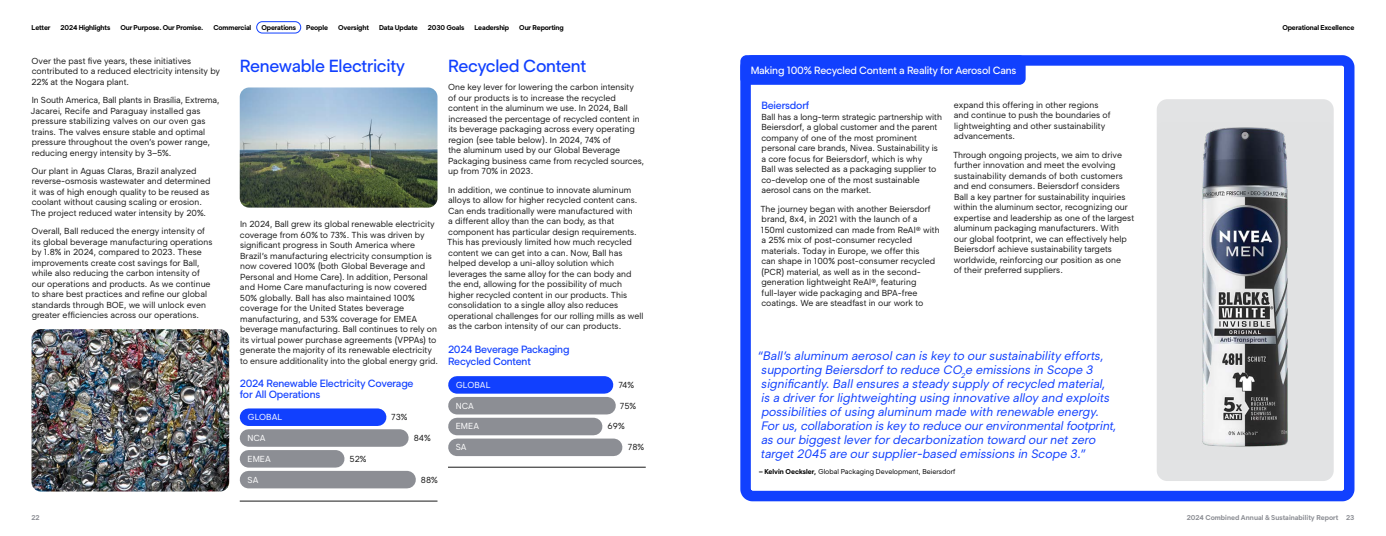
<style>
.page{position:relative;width:1386px;height:536px;background:#fff}
.page>*{position:absolute;margin:0;border:0;box-sizing:border-box;transform-origin:0 0}
.Head_1_20_22_SA__125{font:500 17.5px "Segment";letter-spacing:-.02em;color:#1140fe}
.Body_10_12{font:italic 12.25px/14px "Segment";color:#1140fe}
.Subhead_12_13{font:500 10.5px/11.4px "Segment";letter-spacing:-.02em;color:#1140fe}
.Subhead_12_13_SB_SA{font:500 10.5px "Segment";letter-spacing:-.02em;color:#fff}
.Body_10_12-2{font:8.75px/10.5px "Segment";color:#1a1a1a}
.Head_1_20_22_SA__125-2{font:8.75px/10.5px "Segment";color:#1a1a1a}
.Container_10_12_1_5_Baseline_shift{font:8.75px "Segment";color:#fff}
.Container_10_12_1_5_Baseline_shift-2{font:8.75px "Segment";color:#1a1a1a}
.Nav_8{font:700 7px "Segment";letter-spacing:-.02em;color:#000}
.Name_Title_8_10{font:7px "Segment";color:#000}
.t1{font:700 7px "Segment";color:#8c8e94}
.s1{font-weight:700}
</style>
<div class="page">
<img style="left:32px;top:329px;width:197px;height:162px">
<div style="left:740px;top:55px;width:614px;height:446px;border:10px solid #1140fe;border-radius:7px"></div>
<div style="left:1157px;top:99px;width:177px;height:382px;background:#e2e3e4;border-radius:10px"></div>
<img style="left:1202px;top:127px;width:86px;height:320px">
<div style="left:740px;top:55px;width:286px;height:30px;background:#1140fe;border-radius:6px"></div>
<div style="left:248px;top:408px;width:130px;height:18px;background:#1140fe"></div>
<div style="left:248px;top:429px;width:152px;height:17px;background:#8c8e94"></div>
<div style="left:248px;top:450px;width:88px;height:17px;background:#8c8e94"></div>
<div style="left:248px;top:470px;width:159px;height:18px;background:#8c8e94"></div>
<hr style="left:240px;top:500px;width:198px;height:1px;background:#1a1a1a">
<hr style="left:448px;top:467px;width:198px;height:1px;background:#1a1a1a">
<div style="left:457px;top:376px;width:148px;height:17px;background:#1140fe"></div>
<div style="left:457px;top:397px;width:150px;height:17px;background:#8c8e94"></div>
<div style="left:457px;top:417px;width:137px;height:18px;background:#8c8e94"></div>
<div style="left:457px;top:438px;width:157px;height:18px;background:#8c8e94"></div>
<img style="left:240px;top:87px;width:198px;height:120px">
<div style="left:256px;top:21px;width:45px;height:12px;border:1px solid #1140fe;border-radius:6px"></div>
<p class="Nav_8" style="left:32px;top:23px;width:21px">Letter</p>
<p class="Nav_8" style="left:61px;top:23px;width:51px">2024 Highlights</p>
<p class="Nav_8" style="left:120px;top:23px;width:84px">Our Purpose. Our Promise.</p>
<p class="Nav_8" style="left:213px;top:23px;width:39px">Commercial</p>
<p class="Nav_8" style="left:261px;top:23px;width:36px">Operations</p>
<p class="Nav_8" style="left:306px;top:23px;width:23px">People</p>
<p class="Nav_8" style="left:338px;top:23px;width:32px">Oversight</p>
<p class="Nav_8" style="left:379px;top:23px;width:40px">Data Update</p>
<p class="Nav_8" style="left:428px;top:23px;width:38px">2030 Goals</p>
<p class="Nav_8" style="left:474px;top:23px;width:36px">Leadership</p>
<p class="Nav_8" style="left:519px;top:23px;width:46px">Our Reporting</p>
<p class="Nav_8" style="left:1282px;top:23px;width:74px">Operational Excellence</p>
<p class="Body_10_12-2" style="left:31px;top:55px;width:190px">Over the past five years, these initiatives contributed to a reduced electricity intensity by<br>22% at the Nogara plant.</p>
<p class="Body_10_12-2" style="left:31px;top:94px;width:190px">In South America, Ball plants in Brasília, Extrema, Jacarei, Recife and Paraguay installed gas pressure stabilizing valves on our oven gas trains. The valves ensure stable and optimal pressure throughout the oven’s power range, reducing energy intensity by 3–5%.</p>
<p class="Body_10_12-2" style="left:31px;top:165px;width:181px">Our plant in Aguas Claras, Brazil analyzed reverse-osmosis wastewater and determined it was of high enough quality to be reused as coolant without causing scaling or erosion.<br>The project reduced water intensity by 20%.</p>
<p class="Body_10_12-2" style="left:32px;top:226px;width:183px">Overall, Ball reduced the energy intensity of its global beverage manufacturing operations by 1.8% in 2024, compared to 2023. These improvements create cost savings for Ball, while also reducing the carbon intensity of our operations and products. As we continue to share best practices and refine our global standards through BOE, we will unlock even greater efficiencies across our operations.</p>
<p class="Head_1_20_22_SA__125" style="left:240px;top:55px;width:167px">Renewable Electricity</p>
<p class="Body_10_12-2" style="left:240px;top:218px;width:200px">In 2024, Ball grew its global renewable electricity coverage from 60% to 73%. This was driven by significant progress in South America where Brazil’s manufacturing electricity consumption is now covered 100% (both Global Beverage and Personal and Home Care). In addition, Personal and Home Care manufacturing is now covered 50% globally. Ball has also maintained 100% coverage for the United States beverage manufacturing, and 53% coverage for EMEA beverage manufacturing. Ball continues to rely on its virtual power purchase agreements (VPPAs) to generate the majority of its renewable electricity to ensure additionality into the global energy grid.</p>
<p class="Subhead_12_13" style="left:240px;top:377px;width:175px">2024 Renewable Electricity Coverage for All Operations</p>
<p class="Container_10_12_1_5_Baseline_shift" style="left:248px;top:411px;width:36px">GLOBAL</p>
<p class="Container_10_12_1_5_Baseline_shift-2" style="left:391px;top:411px;width:18px">73%</p>
<p class="Container_10_12_1_5_Baseline_shift" style="left:248px;top:432px;width:20px">NCA</p>
<p class="Container_10_12_1_5_Baseline_shift-2" style="left:414px;top:432px;width:19px">84%</p>
<p class="Container_10_12_1_5_Baseline_shift" style="left:248px;top:453px;width:25px">EMEA</p>
<p class="Container_10_12_1_5_Baseline_shift" style="left:248px;top:474px;width:12px">SA</p>
<p class="Container_10_12_1_5_Baseline_shift-2" style="left:350px;top:453px;width:18px">52%</p>
<p class="Container_10_12_1_5_Baseline_shift-2" style="left:421px;top:474px;width:18px">88%</p>
<p class="Head_1_20_22_SA__125" style="left:448px;top:55px;width:140px">Recycled Content</p>
<p class="Body_10_12-2" style="left:448px;top:82px;width:198px">One key lever for lowering the carbon intensity<br>of our products is to increase the recycled content in the aluminum we use. In 2024, Ball increased the percentage of recycled content in its beverage packaging across every operating region (see table below). In 2024, 74% of<br>the aluminum used by our Global Beverage Packaging business came from recycled sources, up from 70% in 2023.</p>
<p class="Head_1_20_22_SA__125-2" style="left:447px;top:184px;width:198px">In addition, we continue to innovate aluminum alloys to allow for higher recycled content cans.<br>Can ends traditionally were manufactured with<br>a different alloy than the can body, as that component has particular design requirements.<br>This has previously limited how much recycled content we can get into a can. Now, Ball has helped develop a uni-alloy solution which leverages the same alloy for the can body and the end, allowing for the possibility of much higher recycled content in our products. This consolidation to a single alloy also reduces operational challenges for our rolling mills as well as the carbon intensity of our can products.</p>
<p class="Subhead_12_13" style="left:448px;top:343px;width:123px">2024 Beverage Packaging<br>Recycled Content</p>
<p class="Container_10_12_1_5_Baseline_shift" style="left:456px;top:379px;width:36px">GLOBAL</p>
<p class="Container_10_12_1_5_Baseline_shift-2" style="left:618px;top:379px;width:17px">74%</p>
<p class="Container_10_12_1_5_Baseline_shift" style="left:456px;top:400px;width:20px">NCA</p>
<p class="Container_10_12_1_5_Baseline_shift-2" style="left:620px;top:400px;width:18px">75%</p>
<p class="Container_10_12_1_5_Baseline_shift" style="left:456px;top:421px;width:25px">EMEA</p>
<p class="Container_10_12_1_5_Baseline_shift" style="left:456px;top:441px;width:12px">SA</p>
<p class="Container_10_12_1_5_Baseline_shift-2" style="left:608px;top:421px;width:19px">69%</p>
<p class="Container_10_12_1_5_Baseline_shift-2" style="left:628px;top:441px;width:18px">78%</p>
<p class="Subhead_12_13_SB_SA" style="left:751px;top:64px;width:267px">Making 100% Recycled Content a Reality for Aerosol Cans</p>
<p class="Subhead_12_13" style="left:761px;top:100px;width:50px">Beiersdorf</p>
<p class="Body_10_12-2" style="left:761px;top:111px;width:182px">Ball has a long-term strategic partnership with Beiersdorf, a global customer and the parent company of one of the most prominent personal care brands, Nivea. Sustainability is a core focus for Beiersdorf, which is why<br>Ball was selected as a packaging supplier to co-develop one of the most sustainable aerosol cans on the market.</p>
<p class="Body_10_12-2" style="left:760px;top:203px;width:181px">The journey began with another Beiersdorf brand, 8x4, in 2021 with the launch of a 150ml customized can made from ReAl® with a 25% mix of post-consumer recycled materials. Today in Europe, we offer this<br>can shape in 100% post-consumer recycled (PCR) material, as well as in the second&shy;generation lightweight ReAl®, featuring full-layer wide packaging and BPA-free coatings. We are steadfast in our work to</p>
<p class="Body_10_12-2" style="left:954px;top:99px;width:158px">expand this offering in other regions and continue to push the boundaries of lightweighting and other sustainability advancements.</p>
<p class="Body_10_12-2" style="left:953px;top:149px;width:183px">Through ongoing projects, we aim to drive further innovation and meet the evolving sustainability demands of both customers and end consumers. Beiersdorf considers Ball a key partner for sustainability inquiries within the aluminum sector, recognizing our expertise and leadership as one of the largest aluminum packaging manufacturers. With<br>our global footprint, we can effectively help Beiersdorf achieve sustainability targets worldwide, reinforcing our position as one<br>of their preferred suppliers.</p>
<p class="Body_10_12" style="left:757px;top:348px;width:361px">“Ball’s aluminum aerosol can is key to our sustainability efforts, supporting Beiersdorf to reduce CO<sub>2</sub>e emissions in Scope 3 significantly. Ball ensures a steady supply of recycled material,<br>is a driver for lightweighting using innovative alloy and exploits possibilities of using aluminum made with renewable energy.<br>For us, collaboration is key to reduce our environmental footprint, as our biggest lever for decarbonization toward our net zero target 2045 are our supplier-based emissions in Scope 3.”</p>
<p class="Name_Title_8_10" style="left:759px;top:467px;width:198px"><span class="s1">– Kelvin Oecksler,</span> Global Packaging Development, Beiersdorf</p>
<p class="t1" style="left:32px;top:513px;width:10px">22</p>
<p class="t1" style="left:1187px;top:513px;width:169px">2024 Combined Annual &amp; Sustainability Report 23</p>
</div>
